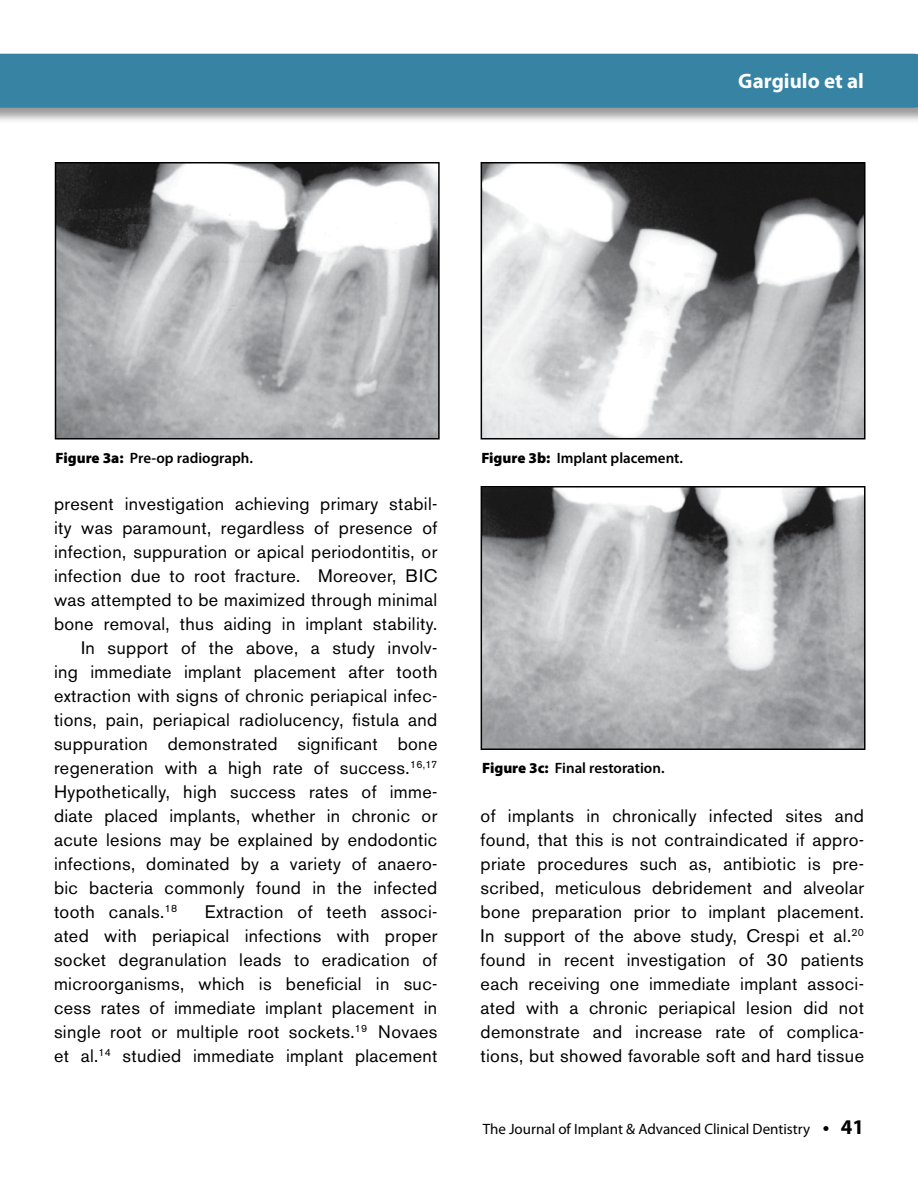
<style>
.page{position:relative;width:918px;height:1188px;background:#fff}
.page>*{position:absolute;margin:0;border:0;box-sizing:border-box;transform-origin:0 0}
.t1{font:700 21px "Myriad Pro";color:#fff}
.t2{font:18px/24px "Akzidenz Grotesk BE";letter-spacing:.02em;color:#000;text-align:justify}
.t3{font:600 15px "Myriad Pro";color:#000}
.t4{font:15px "Myriad Pro";color:#000}
.s1{font-weight:900}
.s2{font-weight:600;font-size:21px}
.s3{font-weight:700;font-size:21px}
</style>
<div class="page">
<div style="left:0;top:54px;width:918px;height:70px;background:#000;opacity:.4"></div>
<div style="left:0;top:54px;width:918px;height:54px;background:#3683a4"></div>
<img style="left:58px;top:165px;width:379px;height:272px">
<div style="left:55px;top:162px;width:385px;height:278px;border:2px solid #000"></div>
<img style="left:484px;top:165px;width:379px;height:272px">
<div style="left:481px;top:162px;width:385px;height:278px;border:2px solid #000"></div>
<img style="left:484px;top:489px;width:379px;height:258px">
<div style="left:481px;top:486px;width:385px;height:264px;border:2px solid #000"></div>
<p class="t1" style="left:738px;top:69px;width:127px">Gargiulo et al</p>
<p class="t3" style="left:56px;top:450px;width:199px"><span class="s1">Figure 3a:</span> Pre-op radiograph.</p>
<p class="t3" style="left:481px;top:450px;width:203px"><span class="s1">Figure 3b:</span> Implant placement.</p>
<p class="t2" style="left:54px;top:492px;width:385px">present investigation achieving primary stabil-</p>
<p class="t2" style="left:54px;top:516px;width:385px">ity was paramount, regardless of presence of</p>
<p class="t2" style="left:54px;top:540px;width:385px">infection, suppuration or apical periodontitis, or</p>
<p class="t2" style="left:54px;top:564px;width:385px">infection due to root fracture. Moreover, BIC</p>
<p class="t2" style="left:54px;top:588px;width:385px">was attempted to be maximized through minimal</p>
<p class="t2" style="left:54px;top:612px;width:385px">bone removal, thus aiding in implant stability.</p>
<p class="t2" style="left:81px;top:636px;width:358px">In support of the above, a study involv-</p>
<p class="t2" style="left:54px;top:660px;width:385px">ing immediate implant placement after tooth</p>
<p class="t2" style="left:54px;top:684px;width:385px">extraction with signs of chronic periapical infec-</p>
<p class="t2" style="left:54px;top:708px;width:385px">tions, pain, periapical radiolucency, fistula and</p>
<p class="t2" style="left:54px;top:732px;width:385px">suppuration demonstrated significant bone</p>
<p class="t2" style="left:54px;top:756px;width:385px">regeneration with a high rate of success.<sup>16,17</sup></p>
<p class="t2" style="left:54px;top:780px;width:385px">Hypothetically, high success rates of imme-</p>
<p class="t2" style="left:54px;top:804px;width:385px">diate placed implants, whether in chronic or</p>
<p class="t2" style="left:54px;top:828px;width:385px">acute lesions may be explained by endodontic</p>
<p class="t2" style="left:54px;top:852px;width:385px">infections, dominated by a variety of anaero-</p>
<p class="t2" style="left:54px;top:876px;width:385px">bic bacteria commonly found in the infected</p>
<p class="t2" style="left:54px;top:900px;width:125px">tooth canals.<sup>18</sup></p>
<p class="t2" style="left:54px;top:900px;width:385px;text-indent:151px">Extraction of teeth associ&shy;ated with periapical infections with proper socket degranulation leads to eradication of microorganisms, which is beneficial in suc&shy;cess rates of immediate implant placement in single root or multiple root sockets.<sup>19</sup> Novaes et al.<sup>14</sup> studied immediate implant placement</p>
<p class="t3" style="left:482px;top:760px;width:184px"><span class="s1">Figure 3c:</span> Final restoration.</p>
<p class="t2" style="left:481px;top:804px;width:385px">of implants in chronically infected sites and found, that this is not contraindicated if appro&shy;priate procedures such as, antibiotic is pre&shy;scribed, meticulous debridement and alveolar bone preparation prior to implant placement.<br>In support of the above study, Crespi et al.<sup>20 </sup>found in recent investigation of 30 patients each receiving one immediate implant associ&shy;ated with a chronic periapical lesion did not demonstrate and increase rate of complica&shy;tions, but showed favorable soft and hard tissue</p>
<p class="t4" style="left:483px;top:1121px;width:383px">The Journal of Implant &amp; Advanced Clinical Dentistry <span class="s2">•</span> <span class="s3">41</span></p>
</div>
